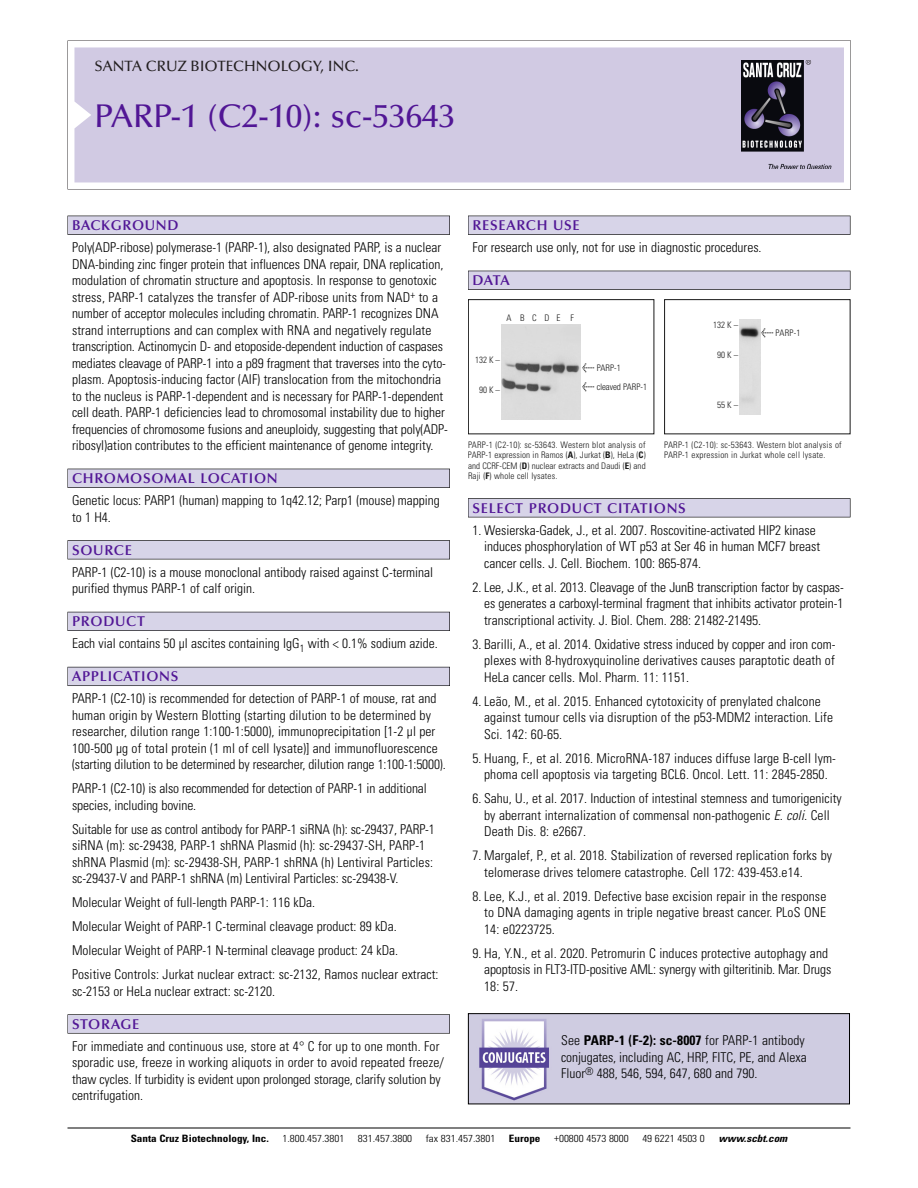
<style>
.page{position:relative;width:918px;height:1188px;background:#fff}
.page>*{position:absolute;margin:0;border:0;box-sizing:border-box;transform-origin:0 0}
.t1{font:500 33px "Optima";color:#511695}
.t2{font:500 15px "Optima";color:#231f20}
.t3{font:600 14.25px "Optima";letter-spacing:.05em;color:#511695}
.t4{font:300 condensed 13.5px/16.5px "Univers";color:#000}
.t5{font:300 condensed 10.2px "Univers";color:#000;scale:1.1 1}
.t6{font:700 condensed 10.2px "Univers";color:#000;scale:1.1 1}
.t7{font:italic 700 condensed 10.2px "Univers";color:#000;scale:1.1 1}
.t8{font:300 condensed 9px/10.5px "Univers";letter-spacing:.025em;color:#191919}
.s1{font-family:"Meta Plus";font-weight:400;font-stretch:normal;font-size:10.5px}
.s2{font-family:"Helvetica Neue"}
.s3{font-weight:700}
.s4{font-style:italic}
</style>
<div class="page">
<svg style="left:74px;top:41px;width:777px;height:148px"></svg>
<div style="left:74px;top:47px;width:770px;height:135px;background:#d1cae3"></div>
<img style="left:741px;top:60px;width:90px;height:108px">
<div style="left:68px;top:216px;width:382px;height:19px;background:#535256"></div>
<div style="left:68px;top:216px;width:381px;height:18px;background:#d7d4e8"></div>
<div style="left:68px;top:469px;width:382px;height:19px;background:#525156"></div>
<div style="left:68px;top:469px;width:381px;height:18px;background:#d7d4e8"></div>
<div style="left:68px;top:540px;width:382px;height:19px;background:#545357"></div>
<div style="left:68px;top:541px;width:381px;height:18px;background:#d7d4e8"></div>
<div style="left:68px;top:612px;width:382px;height:19px;background:#535259"></div>
<div style="left:68px;top:612px;width:381px;height:18px;background:#d7d4e8"></div>
<div style="left:68px;top:667px;width:382px;height:19px;background:#595860"></div>
<div style="left:68px;top:667px;width:381px;height:18px;background:#d7d4e8"></div>
<svg style="left:68px;top:1014px;width:382px;height:20px"></svg>
<div style="left:68px;top:1015px;width:381px;height:18px;background:#d7d4e8"></div>
<div style="left:468px;top:216px;width:382px;height:19px;background:#535256"></div>
<div style="left:468px;top:216px;width:382px;height:18px;background:#d7d4e8"></div>
<div style="left:468px;top:271px;width:382px;height:19px;background:#525156"></div>
<div style="left:468px;top:271px;width:382px;height:18px;background:#d7d4e8"></div>
<div style="left:468px;top:498px;width:382px;height:19px;background:#545357"></div>
<div style="left:468px;top:499px;width:382px;height:18px;background:#d7d4e8"></div>
<hr style="left:68px;top:1128px;width:782px;height:1px;background:#000">
<div style="left:468px;top:299px;width:186px;height:135px;border:1px solid #191919"></div>
<img style="left:501px;top:325px;width:79px;height:95px">
<img style="left:470px;top:1015px;width:378px;height:87px">
<div style="left:468px;top:1013px;width:382px;height:91px;border:1px solid #000"></div>
<div style="left:664px;top:299px;width:186px;height:135px;border:1px solid #191919"></div>
<img style="left:739px;top:319px;width:21px;height:95px">
<p class="t2" style="left:94px;top:60px;width:266px">SANTA CRUZ BIOTECHNOLOGY, INC.</p>
<p class="t1" style="left:94px;top:102px;width:362px">PARP-1 (C2-10): sc-53643</p>
<p class="t3" style="left:72px;top:219px;width:108px">BACKGROUND</p>
<p class="t4" style="left:72px;top:240px;width:377px">Poly(ADP-ribose) polymerase-1 (PARP-1), also designated PARP, is a nuclear DNA-binding zinc finger protein that influences DNA repair, DNA replication, modulation of chromatin structure and apoptosis. In response to genotoxic stress, PARP-1 catalyzes the transfer of ADP-ribose units from NAD<sup>+</sup> to a number of acceptor molecules including chromatin. PARP-1 recognizes DNA strand interruptions and can complex with RNA and negatively regulate transcription. Actinomycin D- and etoposide-dependent induction of caspases mediates cleavage of PARP-1 into a p89 fragment that traverses into the cyto&shy;plasm. Apoptosis-inducing factor (AIF) translocation from the mitochondria to the nucleus is PARP-1-dependent and is necessary for PARP-1-dependent cell death. PARP-1 deficiencies lead to chromosomal instability due to higher frequencies of chromosome fusions and aneuploidy, suggesting that poly(ADP&shy;ribosyl)ation contributes to the efficient maintenance of genome integrity.</p>
<p class="t3" style="left:72px;top:472px;width:207px">CHROMOSOMAL LOCATION</p>
<p class="t4" style="left:72px;top:493px;width:369px">Genetic locus: PARP1 (human) mapping to 1q42.12; Parp1 (mouse) mapping to 1 H4.</p>
<p class="t3" style="left:72px;top:544px;width:61px">SOURCE</p>
<p class="t4" style="left:72px;top:565px;width:363px">PARP-1 (C2-10) is a mouse monoclonal antibody raised against C-terminal purified thymus PARP-1 of calf origin.</p>
<p class="t3" style="left:72px;top:615px;width:74px">PRODUCT</p>
<p class="t4" style="left:72px;top:637px;width:367px">Each vial contains 50 µl ascites containing IgG<sub>1</sub> with &lt; 0.1% sodium azide.</p>
<p class="t3" style="left:72px;top:670px;width:108px">APPLICATIONS</p>
<p class="t4" style="left:72px;top:692px;width:375px">PARP-1 (C2-10) is recommended for detection of PARP-1 of mouse, rat and human origin by Western Blotting (starting dilution to be determined by researcher, dilution range 1:100-1:5000), immunoprecipitation [1-2 µl per 100-500 µg of total protein (1 ml of cell lysate)] and immunofluorescence (starting dilution to be determined by researcher, dilution range 1:100-1:5000).</p>
<p class="t4" style="left:72px;top:782px;width:356px">PARP-1 (C2-10) is also recommended for detection of PARP-1 in additional species, including bovine.</p>
<p class="t4" style="left:72px;top:822px;width:364px">Suitable for use as control antibody for PARP-1 siRNA (h): sc-29437, PARP-1 siRNA (m): sc-29438, PARP-1 shRNA Plasmid (h): sc-29437-SH, PARP-1 shRNA Plasmid (m): sc-29438-SH, PARP-1 shRNA (h) Lentiviral Particles: sc-29437-V and PARP-1 shRNA (m) Lentiviral Particles: sc-29438-V.</p>
<p class="t4" style="left:72px;top:896px;width:245px">Molecular Weight of full-length PARP-1: 116 kDa.</p>
<p class="t4" style="left:72px;top:920px;width:326px">Molecular Weight of PARP-1 C-terminal cleavage product: 89 kDa.</p>
<p class="t4" style="left:72px;top:944px;width:328px">Molecular Weight of PARP-1 N-terminal cleavage product: 24 kDa.</p>
<p class="t4" style="left:72px;top:968px;width:368px">Positive Controls: Jurkat nuclear extract: sc-2132, Ramos nuclear extract: sc-2153 or HeLa nuclear extract: sc-2120.</p>
<p class="t3" style="left:72px;top:1018px;width:69px">STORAGE</p>
<p class="t4" style="left:72px;top:1039px;width:373px">For immediate and continuous use, store at 4° C for up to one month. For sporadic use, freeze in working aliquots in order to avoid repeated freeze/ thaw cycles. If turbidity is evident upon prolonged storage, clarify solution by centrifugation.</p>
<p class="t3" style="left:473px;top:219px;width:109px">RESEARCH USE</p>
<p class="t4" style="left:473px;top:240px;width:291px">For research use only, not for use in diagnostic procedures.</p>
<p class="t3" style="left:473px;top:274px;width:39px">DATA</p>
<p class="t8" style="left:507px;top:314px;width:69px">ABCDE F</p>
<p class="t8" style="left:475px;top:355px;width:26px">132 K –</p>
<p class="t8" style="left:479px;top:386px;width:22px">90K–</p>
<p class="t8" style="left:582px;top:359px;width:67px;line-height:19.2px"><span class="s1">&lt;</span> PARP-1<br><span class="s1">&lt;</span> <span class="s2">cleaved</span> PARP-1</p>
<p class="t8" style="left:468px;top:440px;width:179px;text-align:justify">PARP-1 (C2-10): sc-53643. Western blot analysis of PARP-1 expression in Ramos (<span class="s3">A</span>), Jurkat (<span class="s3">B</span>), HeLa (<span class="s3">C</span>) and CCRF-CEM (<span class="s3">D</span>) nuclear extracts and Daudi (<span class="s3">E</span>) and Raji (<span class="s3">F</span>) whole cell lysates.</p>
<p class="t8" style="left:713px;top:321px;width:26px">132 K –</p>
<p class="t8" style="left:717px;top:351px;width:22px">90K–</p>
<p class="t8" style="left:717px;top:400px;width:22px">55K–</p>
<p class="t8" style="left:761px;top:329px;width:41px"><span class="s1">&lt;</span> PARP-1</p>
<p class="t8" style="left:664px;top:440px;width:179px">PARP-1 (C2-10): sc-53643. Western blot analysis of<br>PARP-1 expression in Jurkat whole cell lysate.</p>
<p class="t3" style="left:473px;top:502px;width:215px">SELECT PRODUCT CITATIONS</p>
<p class="t4" style="left:484px;top:523px;width:338px;text-indent:-12px">1. Wesierska-Gadek, J., et al. 2007. Roscovitine-activated HIP2 kinase induces phosphorylation of WT p53 at Ser 46 in human MCF7 breast cancer cells. J. Cell. Biochem. 100: 865-874.</p>
<p class="t4" style="left:484px;top:580px;width:361px;text-align:justify;text-indent:-12px">2. Lee, J.K., et al. 2013. Cleavage of the JunB transcription factor by caspas&shy;es generates a carboxyl-terminal fragment that inhibits activator protein-1 transcriptional activity. J. Biol. Chem. 288: 21482-21495.</p>
<p class="t4" style="left:484px;top:637px;width:353px;text-align:justify;text-indent:-12px">3. Barilli, A., et al. 2014. Oxidative stress induced by copper and iron com&shy;plexes with 8-hydroxyquinoline derivatives causes paraptotic death of HeLa cancer cells. Mol. Pharm. 11: 1151.</p>
<p class="t4" style="left:484px;top:694px;width:350px;text-indent:-12px">4. Leão, M., et al. 2015. Enhanced cytotoxicity of prenylated chalcone against tumour cells via disruption of the p53-MDM2 interaction. Life<br>Sci. 142: 60-65.</p>
<p class="t4" style="left:473px;top:751px;width:365px;text-align:center">5. Huang, F., et al. 2016. MicroRNA-187 induces diffuse large B-cell lym&shy;phoma cell apoptosis via targeting BCL6. Oncol. Lett. 11: 2845-2850.</p>
<p class="t4" style="left:484px;top:792px;width:359px;text-indent:-12px">6. Sahu, U., et al. 2017. Induction of intestinal stemness and tumorigenicity by aberrant internalization of commensal non-pathogenic <span class="s4">E. coli.</span> Cell<br>Death Dis. 8: e2667.</p>
<p class="t4" style="left:484px;top:849px;width:349px;text-indent:-12px">7. Margalef, P., et al. 2018. Stabilization of reversed replication forks by telomerase drives telomere catastrophe. Cell 172: 439-453.e14.</p>
<p class="t4" style="left:484px;top:889px;width:344px;text-align:justify;text-indent:-12px">8. Lee, K.J., et al. 2019. Defective base excision repair in the response to DNA damaging agents in triple negative breast cancer. PLoS ONE 14: e0223725.</p>
<p class="t4" style="left:484px;top:946px;width:349px;text-indent:-12px">9. Ha, Y.N., et al. 2020. Petromurin C induces protective autophagy and apoptosis in FLT3-ITD-positive AML: synergy with gilteritinib. Mar. Drugs<br>18: 57.</p>
<p class="t4" style="left:561px;top:1034px;width:247px">See <span class="s3">PARP-1 (F-2): sc-8007</span> for PARP-1 antibody conjugates, including AC, HRP, FITC, PE, and Alexa<br>Fluor<sup>®</sup> 488, 546, 594, 647, 680 and 790.</p>
<p class="t6" style="left:131px;top:1135px;width:127px">Santa Cruz Biotechnology, Inc.</p>
<p class="t5" style="left:282px;top:1135px;width:58px">1.800.457.3801</p>
<p class="t5" style="left:358px;top:1135px;width:51px">831.457.3800</p>
<p class="t5" style="left:426px;top:1135px;width:65px">fax 831.457.3801</p>
<p class="t6" style="left:509px;top:1135px;width:30px">Europe</p>
<p class="t5" style="left:554px;top:1135px;width:69px">+00800 4573 8000</p>
<p class="t5" style="left:642px;top:1135px;width:58px">49 6221 4503 0</p>
<p class="t7" style="left:719px;top:1135px;width:66px">www.scbt.com</p>
</div>
